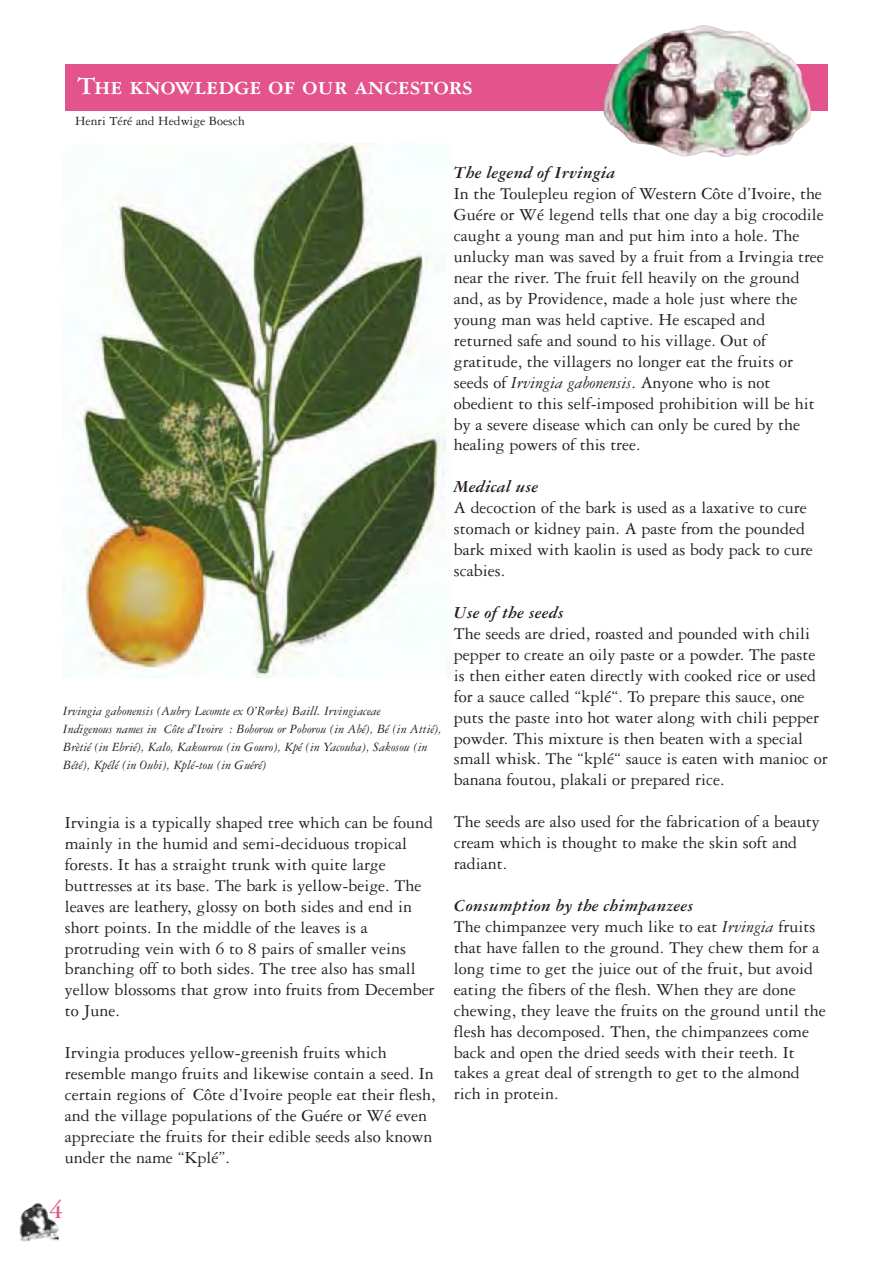
<style>
.page{position:relative;width:893px;height:1263px;background:#fff}
.page>*{position:absolute;margin:0;border:0;box-sizing:border-box;transform-origin:0 0}
.t1{font:26.85px "Garamond Three Bold SC";color:#fff}
.t2{font:700 26.85px "Garamond Three";color:#e2548b}
.t3{font:18px/21px "Garamond Three";color:#231f20}
.t4{font:italic 700 18px "Garamond Three";color:#231f20}
.t5{font:italic 13.5px/18px "Garamond Three";color:#231f20}
.t6{font:13.5px "Garamond Three";color:#231f20}
.s1{font-style:italic}
.s2{font-weight:700;font-style:italic}
</style>
<div class="page">
<img style="left:78px;top:144px;width:368px;height:534px">
<img style="left:19px;top:1203px;width:40px;height:39px">
<div style="left:65px;top:65px;width:763px;height:46px;background:#e2548b"></div>
<img style="left:701px;top:25px;width:110px;height:130px">
<h1 class="t1" style="left:78px;top:77px;width:396px">The knowledge of our ancestors</h1>
<p class="t6" style="left:75px;top:116px;width:171px">Henri Téré and Hedwige Boesch</p>
<p class="t5" style="left:63px;top:703px;width:380px">Irvingia gabonensis (Aubry Lecomte ex O’Rorke) Baill. Irvingiaceae<br>Indigenous names in Côte d’Ivoire : Boborou or Poborou (in Abé), Bé (in Attié), Brètié (in Ebrié), Kalo, Kakourou (in Gouro), Kpé (in Yacouba), Sakosou (in Bété), Kpélé (in Oubi), Kplé-tou (in Guéré)</p>
<p class="t3" style="left:65px;top:814px;width:371px">Irvingia is a typically shaped tree which can be found mainly in the humid and semi-deciduous tropical forests. It has a straight trunk with quite large buttresses at its base. The bark is yellow-beige. The leaves are leathery, glossy on both sides and end in short points. In the middle of the leaves is a protruding vein with 6 to 8 pairs of smaller veins branching off to both sides. The tree also has small yellow blossoms that grow into fruits from December to June.</p>
<p class="t3" style="left:65px;top:1044px;width:372px">Irvingia produces yellow-greenish fruits which resemble mango fruits and likewise contain a seed. In certain regions of Côte d’Ivoire people eat their flesh, and the village populations of the Guére or Wé even appreciate the fruits for their edible seeds also known under the name “Kplé”.</p>
<p class="t4" style="left:454px;top:167px;width:163px">The legend of Irvingia</p>
<p class="t3" style="left:454px;top:185px;width:371px">In the Toulepleu region of Western Côte d’Ivoire, the Guére or Wé legend tells that one day a big crocodile caught a young man and put him into a hole. The unlucky man was saved by a fruit from a Irvingia tree near the river. The fruit fell heavily on the ground and, as by Providence, made a hole just where the young man was held captive. He escaped and returned safe and sound to his village. Out of gratitude, the villagers no longer eat the fruits or seeds of <span class="s1">Irvingia gabonensis</span>. Anyone who is not obedient to this self-imposed prohibition will be hit by a severe disease which can only be cured by the healing powers of this tree.</p>
<p class="t4" style="left:454px;top:481px;width:86px">Medical use</p>
<p class="t3" style="left:454px;top:499px;width:360px">A decoction of the bark is used as a laxative to cure stomach or kidney pain. A paste from the pounded bark mixed with kaolin is used as body pack to cure scabies.</p>
<p class="t4" style="left:454px;top:606px;width:111px">Use of the seeds</p>
<p class="t3" style="left:454px;top:624px;width:375px">The seeds are dried, roasted and pounded with chili pepper to create an oily paste or a powder. The paste is then either eaten directly with cooked rice or used for a sauce called “kplé“. To prepare this sauce, one puts the paste into hot water along with chili pepper powder. This mixture is then beaten with a special small whisk. The “kplé“ sauce is eaten with manioc or banana foutou, plakali or prepared rice.</p>
<p class="t3" style="left:454px;top:813px;width:367px">The seeds are also used for the fabrication of a beauty cream which is thought to make the skin soft and radiant.</p>
<p class="t3" style="left:454px;top:897px;width:373px"><span class="s2">Consumption by the chimpanzees<br></span>The chimpanzee very much like to eat <span class="s1">Irvingia</span> fruits that have fallen to the ground. They chew them for a long time to get the juice out of the fruit, but avoid eating the fibers of the flesh. When they are done chewing, they leave the fruits on the ground until the flesh has decomposed. Then, the chimpanzees come back and open the dried seeds with their teeth. It takes a great deal of strength to get to the almond rich in protein.</p>
<h1 class="t2" style="left:50px;top:1200px;width:15px">4</h1>
</div>
